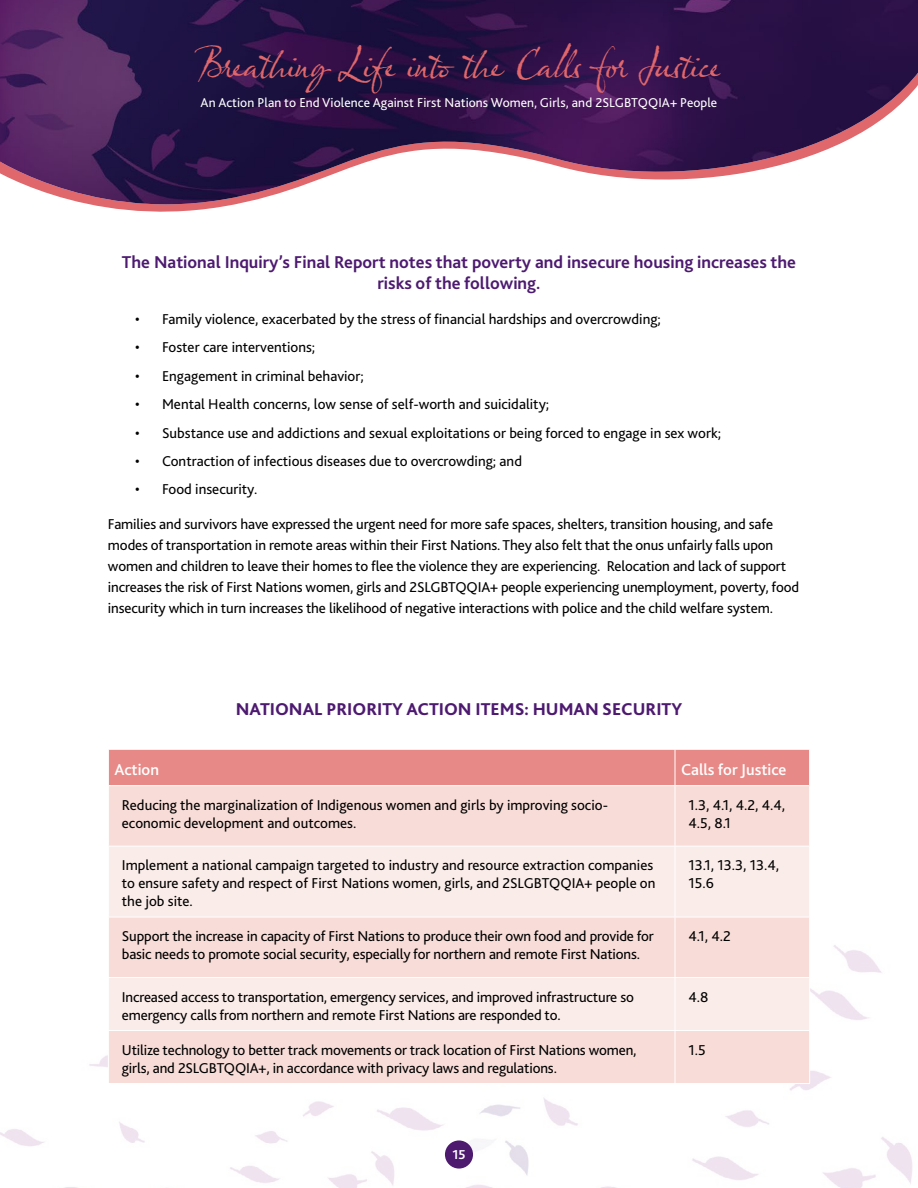
<style>
.page{position:relative;width:918px;height:1188px;background:#fff}
.page>*{position:absolute;margin:0;border:0;box-sizing:border-box;transform-origin:0 0}
.t1{font:41.85px "Olicana W00 Rough";letter-spacing:-.005em;color:#e0676b}
.t2{font:700 18px/21px "Bliss 2";color:#4d1a70;text-align:center}
.t3{font:800 18px "Bliss 2";color:#4d1a70}
.t4{font:500 16.5px "Bliss 2";color:#fff}
.t5{font:15px/18px "Bliss 2";letter-spacing:-.01em;color:#000}
.t6{font:13.5px "Bliss 2";letter-spacing:.005em;color:#fff}
.t7{font:700 13.5px "Bliss 2";color:#fff}
</style>
<div class="page">
<img style="left:0;top:0;width:918px;height:206px">
<img style="left:0;top:945px;width:913px;height:243px">
<div style="left:445px;top:1140px;width:28px;height:29px;background:#4d1a70;border-radius:50%"></div>
<div style="left:109px;top:750px;width:700px;height:35px;background:#e78a87"></div>
<div style="left:109px;top:786px;width:700px;height:297px;background:#f7dcd7"></div>
<svg style="left:109px;top:847px;width:700px;height:183px;background:#f9e6e2"></svg>
<hr style="left:108px;top:1030px;width:567px;height:1px;background:#fff">
<hr style="left:108px;top:1031px;width:1px;height:52px;background:#fff">
<hr style="left:108px;top:1083px;width:567px;height:1px;background:#fff">
<hr style="left:675px;top:1030px;width:135px;height:1px;background:#fff">
<hr style="left:675px;top:1031px;width:1px;height:52px;background:#fff">
<hr style="left:809px;top:1031px;width:1px;height:52px;background:#fff">
<hr style="left:675px;top:1083px;width:135px;height:1px;background:#fff">
<hr style="left:675px;top:750px;width:1px;height:35px;background:#fff">
<hr style="left:675px;top:786px;width:1px;height:60px;background:#fff">
<hr style="left:108px;top:846px;width:567px;height:1px;background:#fff">
<hr style="left:675px;top:846px;width:135px;height:1px;background:#fff">
<hr style="left:675px;top:847px;width:1px;height:70px;background:#fff">
<hr style="left:108px;top:917px;width:567px;height:1px;background:#fff">
<hr style="left:108px;top:917px;width:1px;height:60px;background:#fff">
<hr style="left:675px;top:917px;width:135px;height:1px;background:#fff">
<hr style="left:675px;top:917px;width:1px;height:60px;background:#fff">
<hr style="left:809px;top:917px;width:1px;height:60px;background:#fff">
<hr style="left:108px;top:977px;width:567px;height:1px;background:#fff">
<hr style="left:108px;top:978px;width:1px;height:52px;background:#fff">
<hr style="left:675px;top:977px;width:135px;height:1px;background:#fff">
<hr style="left:675px;top:978px;width:1px;height:52px;background:#fff">
<hr style="left:809px;top:978px;width:1px;height:52px;background:#fff">
<h1 class="t1" style="left:197px;top:37px;width:525px">Breathing Life into the Calls for Justice</h1>
<p class="t6" style="left:201px;top:94px;width:518px">An Action Plan to End Violence Against First Nations Women, Girls, and 2SLGBTQQIA+ People</p>
<p class="t2" style="left:122px;top:251px;width:676px">The National Inquiry’s Final Report notes that poverty and insecure housing increases the risks of the following.</p>
<p class="t5" style="left:135px;top:309px;width:527px">• Family violence, exacerbated by the stress of financial hardships and overcrowding;</p>
<p class="t5" style="left:135px;top:338px;width:182px">• Foster care interventions;</p>
<p class="t5" style="left:135px;top:366px;width:230px">• Engagement in criminal behavior;</p>
<p class="t5" style="left:135px;top:395px;width:416px">• Mental Health concerns, low sense of self-worth and suicidality;</p>
<p class="t5" style="left:135px;top:423px;width:588px">• Substance use and addictions and sexual exploitations or being forced to engage in sex work;</p>
<p class="t5" style="left:135px;top:452px;width:389px">• Contraction of infectious diseases due to overcrowding; and</p>
<p class="t5" style="left:135px;top:480px;width:124px">• Food insecurity.</p>
<p class="t5" style="left:108px;top:513px;width:693px;line-height:20.9px">Families and survivors have expressed the urgent need for more safe spaces, shelters, transition housing, and safe modes of transportation in remote areas within their First Nations. They also felt that the onus unfairly falls upon women and children to leave their homes to flee the violence they are experiencing. Relocation and lack of support increases the risk of First Nations women, girls and 2SLGBTQQIA+ people experiencing unemployment, poverty, food insecurity which in turn increases the likelihood of negative interactions with police and the child welfare system.</p>
<p class="t3" style="left:236px;top:698px;width:448px">NATIONAL PRIORITY ACTION ITEMS: HUMAN SECURITY</p>
<p class="t4" style="left:114px;top:759px;width:46px">Action</p>
<p class="t4" style="left:681px;top:759px;width:107px">Calls for Justice</p>
<p class="t5" style="left:122px;top:796px;width:488px">Reducing the marginalization of Indigenous women and girls by improving socio&shy;economic development and outcomes.</p>
<p class="t5" style="left:689px;top:796px;width:98px">1.3, 4.1, 4.2, 4.4,<br>4.5, 8.1</p>
<p class="t5" style="left:122px;top:856px;width:535px">Implement a national campaign targeted to industry and resource extraction companies to ensure safety and respect of First Nations women, girls, and 2SLGBTQQIA+ people on the job site.</p>
<p class="t5" style="left:689px;top:856px;width:92px">13.1, 13.3, 13.4,<br>15.6</p>
<p class="t5" style="left:122px;top:927px;width:534px">Support the increase in capacity of First Nations to produce their own food and provide for basic needs to promote social security, especially for northern and remote First Nations.</p>
<p class="t5" style="left:689px;top:927px;width:44px">4.1, 4.2</p>
<p class="t5" style="left:122px;top:987px;width:514px">Increased access to transportation, emergency services, and improved infrastructure so emergency calls from northern and remote First Nations are responded to.</p>
<p class="t5" style="left:689px;top:987px;width:22px">4.8</p>
<p class="t5" style="left:122px;top:1040px;width:516px">Utilize technology to better track movements or track location of First Nations women, girls, and 2SLGBTQQIA+, in accordance with privacy laws and regulations.</p>
<p class="t5" style="left:689px;top:1040px;width:19px">1.5</p>
<p class="t7" style="left:452px;top:1146px;width:15px">15</p>
</div>
